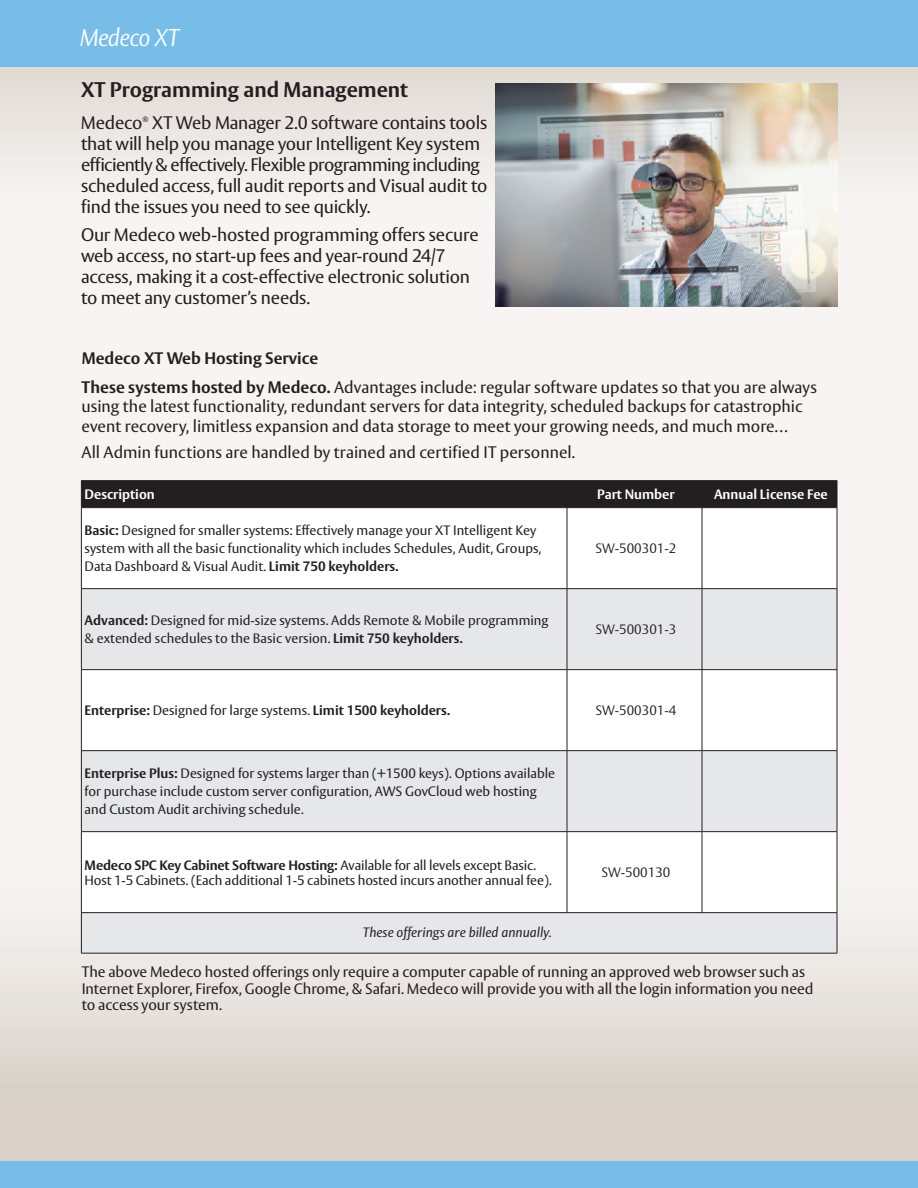
<style>
.page{position:relative;width:918px;height:1188px;background:#f7f4f3}
.page>*{position:absolute;margin:0;border:0;box-sizing:border-box;transform-origin:0 0}
.t1{font:italic 300 24px "ASSA Vesta";letter-spacing:-.03em;color:#fff}
.t2{font:700 21px "ASSA Vesta";color:#231f20}
.t3{font:18px/21px "ASSA Vesta";letter-spacing:-.015em;color:#231f20}
.t4{font:16.5px/19.5px "ASSA Vesta";color:#231f20}
.t5{font:700 16.5px "ASSA Vesta";color:#231f20}
.t6{font:15px/16.5px "ASSA Vesta";letter-spacing:-.005em;color:#231f20}
.t7{font:13.5px/18px "ASSA Vesta";color:#231f20}
.t8{font:700 13.5px "ASSA Vesta";color:#231f20}
.t9{font:300 13.5px "ASSA Vesta";color:#231f20}
.t10{font:700 13.5px "ASSA Vesta";color:#fff}
.t11{font:italic 13.5px "ASSA Vesta";color:#231f20}
.t12{font:7.05px "ASSA Vesta";color:#231f20}
.s1{font-weight:700}
.s2{font-weight:400}
</style>
<div class="page">
<div style="left:0;top:756px;width:918px;height:432px;background:linear-gradient(to bottom,#fefdfd,#d3cbc2)"></div>
<svg style="left:0;top:68px;width:918px;height:202px"></svg>
<div style="left:0;top:0;width:918px;height:68px;background:#78bde8"></div>
<div style="left:0;top:1161px;width:918px;height:27px;background:#78bde8"></div>
<img style="left:496px;top:83px;width:342px;height:224px">
<div style="left:82px;top:508px;width:755px;height:80px;background:#fff"></div>
<svg style="left:82px;top:589px;width:755px;height:364px;fill:#e6e7e9"></svg>
<hr style="left:567px;top:508px;width:1px;height:80px;background:#231f20">
<hr style="left:702px;top:508px;width:1px;height:80px;background:#231f20">
<hr style="left:837px;top:508px;width:1px;height:80px;background:#231f20">
<hr style="left:567px;top:588px;width:135px;height:1px;background:#231f20">
<hr style="left:567px;top:589px;width:1px;height:80px;background:#231f20">
<hr style="left:702px;top:588px;width:135px;height:1px;background:#231f20">
<hr style="left:702px;top:589px;width:1px;height:80px;background:#231f20">
<hr style="left:837px;top:589px;width:1px;height:80px;background:#231f20">
<hr style="left:567px;top:669px;width:135px;height:1px;background:#231f20">
<hr style="left:567px;top:670px;width:1px;height:80px;background:#231f20">
<hr style="left:702px;top:669px;width:135px;height:1px;background:#231f20">
<hr style="left:702px;top:670px;width:1px;height:80px;background:#231f20">
<hr style="left:837px;top:670px;width:1px;height:80px;background:#231f20">
<hr style="left:567px;top:750px;width:135px;height:1px;background:#231f20">
<hr style="left:567px;top:751px;width:1px;height:80px;background:#231f20">
<hr style="left:702px;top:750px;width:135px;height:1px;background:#231f20">
<hr style="left:702px;top:751px;width:1px;height:80px;background:#231f20">
<hr style="left:837px;top:751px;width:1px;height:80px;background:#231f20">
<hr style="left:567px;top:831px;width:135px;height:1px;background:#231f20">
<hr style="left:567px;top:832px;width:1px;height:80px;background:#231f20">
<hr style="left:702px;top:831px;width:135px;height:1px;background:#231f20">
<hr style="left:702px;top:832px;width:1px;height:80px;background:#231f20">
<hr style="left:837px;top:832px;width:1px;height:80px;background:#231f20">
<hr style="left:567px;top:912px;width:135px;height:1px;background:#231f20">
<hr style="left:702px;top:912px;width:135px;height:1px;background:#231f20">
<hr style="left:837px;top:913px;width:1px;height:40px;background:#231f20">
<hr style="left:81px;top:480px;width:486px;height:1px;background:#231f20">
<hr style="left:567px;top:480px;width:135px;height:1px;background:#231f20">
<hr style="left:702px;top:480px;width:135px;height:1px;background:#231f20">
<div style="left:81px;top:481px;width:757px;height:27px;background:#231f20"></div>
<hr style="left:81px;top:507px;width:486px;height:1px;background:#231f20">
<hr style="left:81px;top:508px;width:1px;height:80px;background:#231f20">
<hr style="left:81px;top:588px;width:486px;height:1px;background:#231f20">
<hr style="left:81px;top:589px;width:1px;height:80px;background:#231f20">
<hr style="left:81px;top:669px;width:486px;height:1px;background:#231f20">
<hr style="left:81px;top:670px;width:1px;height:80px;background:#231f20">
<hr style="left:81px;top:750px;width:486px;height:1px;background:#231f20">
<hr style="left:81px;top:751px;width:1px;height:80px;background:#231f20">
<hr style="left:81px;top:831px;width:486px;height:1px;background:#231f20">
<hr style="left:81px;top:832px;width:1px;height:80px;background:#231f20">
<hr style="left:81px;top:912px;width:486px;height:1px;background:#231f20">
<hr style="left:81px;top:913px;width:1px;height:40px;background:#231f20">
<hr style="left:81px;top:953px;width:486px;height:1px;background:#231f20">
<hr style="left:567px;top:953px;width:135px;height:1px;background:#231f20">
<hr style="left:702px;top:953px;width:135px;height:1px;background:#231f20">
<h1 class="t1" style="left:80px;top:23px;width:101px">Medeco XT</h1>
<h2 class="t2" style="left:81px;top:77px;width:329px">XT Programming and Management</h2>
<p class="t3" style="left:81px;top:113px;width:408px;text-indent:71px">XT Web Manager 2.0 software contains tools that will help you manage your Intelligent Key system efficiently &amp; effectively. Flexible programming including scheduled access, full audit reports and Visual audit to find the issues you need to see quickly.</p>
<h3 class="t3" style="left:81px;top:225px;width:399px">Our Medeco web-hosted programming offers secure web access, no start-up fees and year-round 24/7 access, making it a cost-effective electronic solution to meet any customer’s needs.</h3>
<h3 class="t3" style="left:81px;top:113px;width:63px">Medeco</h3>
<p class="t12" style="left:143px;top:114px;width:8px">®</p>
<p class="t5" style="left:82px;top:348px;width:238px">Medeco XT Web Hosting Service</p>
<p class="t4" style="left:82px;top:378px;width:737px"><span class="s1">These systems hosted by Medeco.</span> Advantages include: regular software updates so that you are always using the latest functionality, redundant servers for data integrity, scheduled backups for catastrophic event recovery, limitless expansion and data storage to meet your growing needs, and much more…</p>
<p class="t4" style="left:82px;top:443px;width:495px">All Admin functions are handled by trained and certified IT personnel.</p>
<p class="t10" style="left:85px;top:486px;width:72px">Description</p>
<p class="t10" style="left:597px;top:486px;width:79px">Part Number</p>
<p class="t10" style="left:714px;top:486px;width:115px">Annual License Fee</p>
<p class="t7" style="left:85px;top:522px;width:458px"><span class="s1">Basic:</span> Designed for smaller systems: Effectively manage your XT Intelligent Key system with all the basic functionality which includes Schedules, Audit, Groups,<br>Data Dashboard &amp; Visual Audit. <span class="s1">Limit 750 keyholders.</span></p>
<p class="t9" style="left:596px;top:541px;width:82px">SW-500301-2</p>
<p class="t7" style="left:85px;top:612px;width:465px"><span class="s1">Advanced:</span> Designed for mid-size systems. Adds Remote &amp; Mobile programming &amp; extended schedules to the Basic version. <span class="s1">Limit 750 keyholders.</span></p>
<p class="t9" style="left:596px;top:622px;width:82px">SW-500301-3</p>
<p class="t8" style="left:85px;top:702px;width:367px">Enterprise: <span class="s2">Designed for large systems.</span> Limit 1500 keyholders.</p>
<p class="t9" style="left:596px;top:703px;width:82px">SW-500301-4</p>
<p class="t7" style="left:85px;top:765px;width:472px"><span class="s1">Enterprise Plus:</span> Designed for systems larger than (+1500 keys). Options available for purchase include custom server configuration, AWS GovCloud web hosting and Custom Audit archiving schedule.</p>
<p class="t7" style="left:85px;top:858px;width:469px;line-height:15px"><span class="s1">Medeco SPC Key Cabinet Software Hosting:</span> Available for all levels except Basic.<br>Host 1-5 Cabinets. (Each additional 1-5 cabinets hosted incurs another annual fee).</p>
<p class="t9" style="left:601px;top:865px;width:70px">SW-500130</p>
<p class="t11" style="left:363px;top:924px;width:190px">These offerings are billed annually.</p>
<p class="t6" style="left:82px;top:964px;width:733px">The above Medeco hosted offerings only require a computer capable of running an approved web browser such as<br>Internet Explorer, Firefox, Google Chrome, &amp; Safari. Medeco will provide you with all the login information you need to access your system.</p>
</div>
